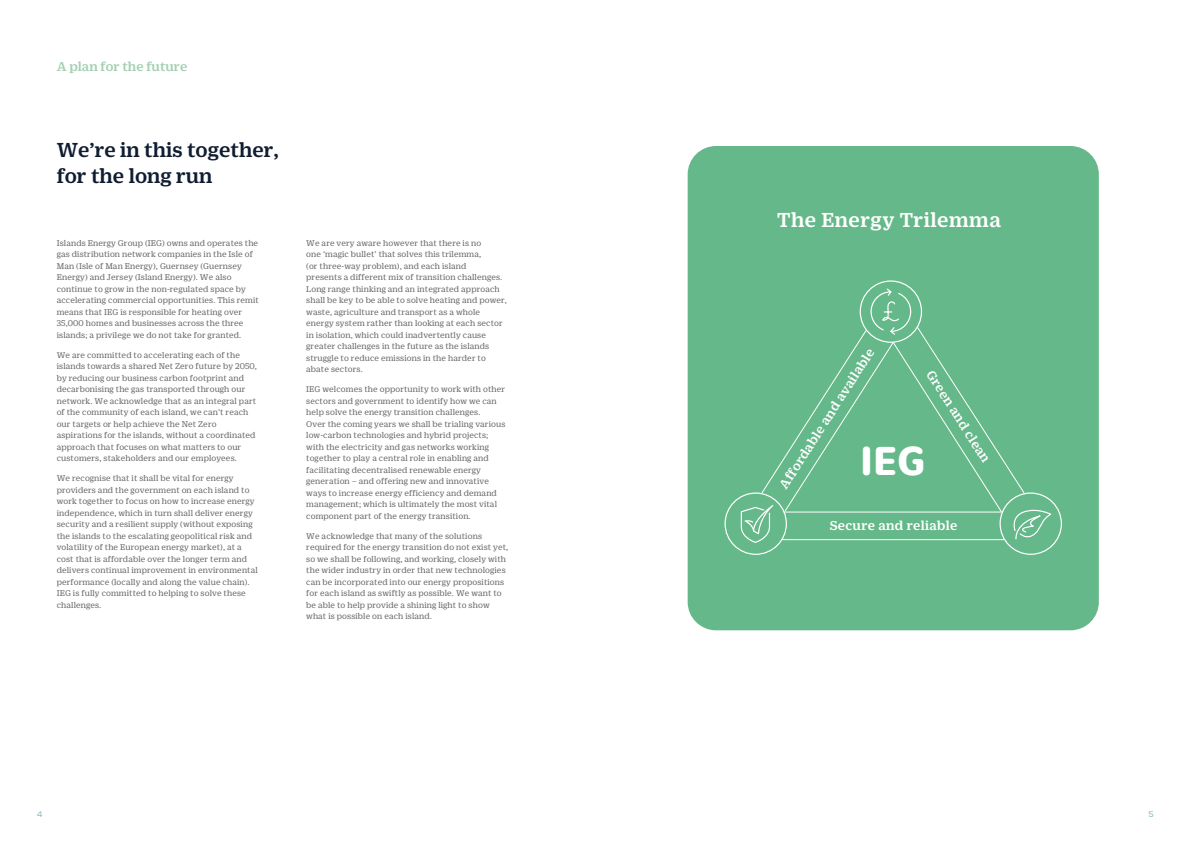
<style>
.page{position:relative;width:1191px;height:842px;background:#fff}
.page>*{position:absolute;margin:0;border:0;box-sizing:border-box;transform-origin:0 0}
.t1{font:700 44px "Duplicate Soft";color:#fff}
.t2{font:500 22px "Duplicate Ionic";color:#101d31}
.t3{font:500 22px "Duplicate Ionic";letter-spacing:.02em;color:#fff}
.t4{font:500 14px "Duplicate Ionic";letter-spacing:.02em;color:#fff}
.t5{font:500 14px "Duplicate Ionic";color:#a4d0b2}
.t6{font:9px/11.5px "Duplicate Ionic";letter-spacing:.01em;color:#636366}
.t7{font:8px "Nexa";color:#79b9bf}
</style>
<div class="page">
<div style="left:687px;top:146px;width:411px;height:484px;background:#65b889;border-radius:28px"></div>
<svg style="left:724px;top:280px;width:338px;height:275px"></svg>
<p class="t5" style="left:57px;top:56px;width:132px">A plan for the future</p>
<p class="t2" style="left:57px;top:134px;width:224px">We’re in this together,</p>
<p class="t2" style="left:57px;top:160px;width:157px">for the long run</p>
<p class="t6" style="left:57px;top:236px;width:204px">Islands Energy Group (IEG) owns and operates the gas distribution network companies in the Isle of Man (Isle of Man Energy), Guernsey (Guernsey Energy) and Jersey (Island Energy). We also continue to grow in the non-regulated space by accelerating commercial opportunities. This remit means that IEG is responsible for heating over 35,000 homes and businesses across the three islands; a privilege we do not take for granted.</p>
<p class="t6" style="left:57px;top:348px;width:202px">We are committed to accelerating each of the islands towards a shared Net Zero future by 2050, by reducing our business carbon footprint and decarbonising the gas transported through our network. We acknowledge that as an integral part of the community of each island, we can’t reach our targets or help achieve the Net Zero aspirations for the islands, without a coordinated approach that focuses on what matters to our customers, stakeholders and our employees.</p>
<p class="t6" style="left:57px;top:472px;width:203px">We recognise that it shall be vital for energy providers and the government on each island to work together to focus on how to increase energy independence, which in turn shall deliver energy security and a resilient supply (without exposing the islands to the escalating geopolitical risk and volatility of the European energy market), at a cost that is affordable over the longer term and delivers continual improvement in environmental performance (locally and along the value chain).<br>IEG is fully committed to helping to solve these challenges.</p>
<p class="t6" style="left:306px;top:236px;width:202px">We are very aware however that there is no<br>one ‘magic bullet’ that solves this trilemma,<br>(or three-way problem), and each island<br>presents a different mix of transition challenges.<br>Long range thinking and an integrated approach shall be key to be able to solve heating and power, waste, agriculture and transport as a whole energy system rather than looking at each sector in isolation, which could inadvertently cause greater challenges in the future as the islands struggle to reduce emissions in the harder to abate sectors.</p>
<p class="t6" style="left:306px;top:383px;width:201px">IEG welcomes the opportunity to work with other sectors and government to identify how we can help solve the energy transition challenges.<br>Over the coming years we shall be trialing various low-carbon technologies and hybrid projects; with the electricity and gas networks working together to play a central role in enabling and facilitating decentralised renewable energy generation – and offering new and innovative ways to increase energy efficiency and demand management; which is ultimately the most vital component part of the energy transition.</p>
<p class="t6" style="left:306px;top:529px;width:204px">We acknowledge that many of the solutions required for the energy transition do not exist yet, so we shall be following, and working, closely with the wider industry in order that new technologies can be incorporated into our energy propositions for each island as swiftly as possible. We want to be able to help provide a shining light to show what is possible on each island.</p>
<p class="t3" style="left:777px;top:204px;width:225px">The Energy Trilemma</p>
<p class="t4" style="left:774px;top:482px;width:165px;rotate:-57deg">Affordable and available</p>
<p class="t4" style="left:938px;top:366px;width:108px;rotate:58deg">Green and clean</p>
<p class="t1" style="left:860px;top:429px;width:66px">IEG</p>
<p class="t4" style="left:829px;top:515px;width:129px">Secure and reliable</p>
<p class="t7" style="left:37px;top:809px;width:7px">4</p>
<p class="t7" style="left:1148px;top:809px;width:7px">5</p>
</div>
